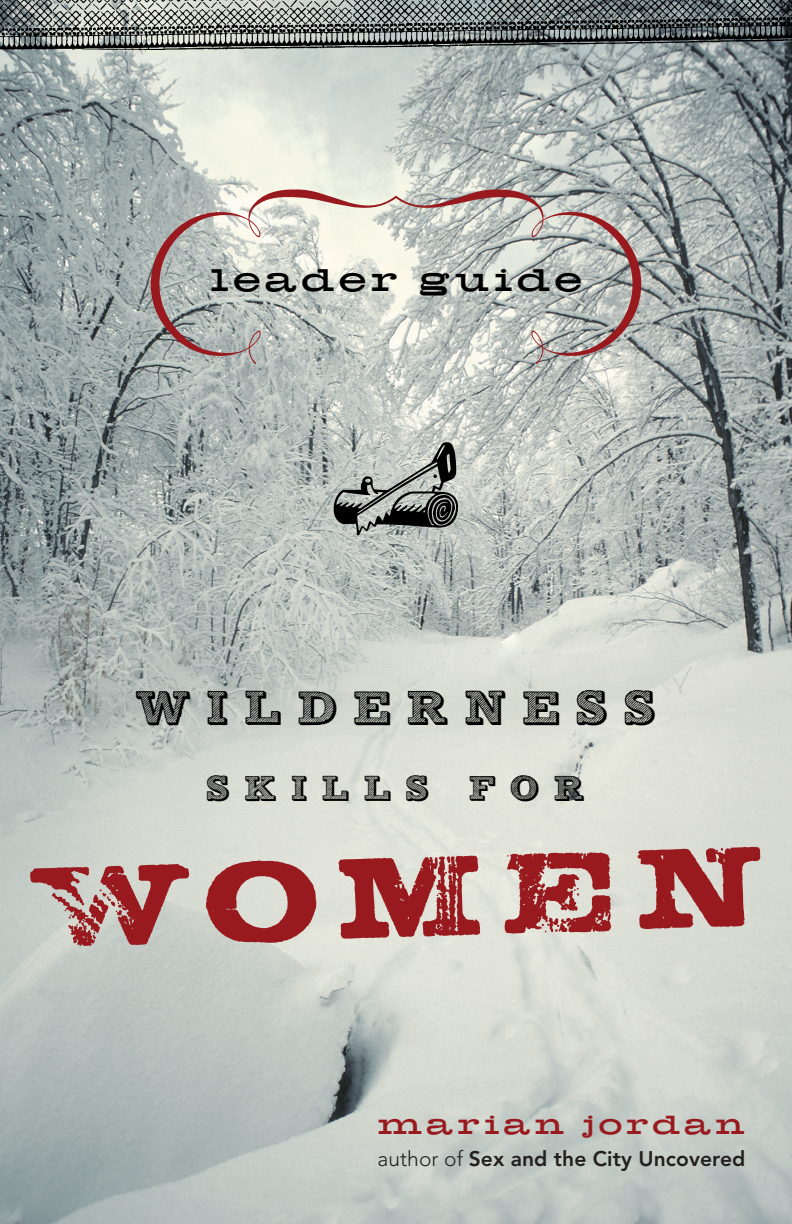
<style>
.page{position:relative;width:792px;height:1224px;background:#fff}
.page>*{position:absolute;margin:0;border:0;box-sizing:border-box;transform-origin:0 0}
.t1{font:111.2px "Chase";color:#981a1e}
.t2{font:110px "Zeit Guys One";color:#000}
.t3{font:49.2px "Archive Kludsky";letter-spacing:.33em;color:#000}
.t4{font:36.2px "Archive Kludsky";letter-spacing:.41em;color:#000}
.t5{font:34px "Hellenic Wide JF";letter-spacing:.135em;color:#000}
.t6{font:28.4px "Hellenic Wide JF";letter-spacing:.15em;color:#981a1e}
.t7{font:800 21px "Avenir";letter-spacing:.005em;color:#231f20}
.s1{font-weight:300}
</style>
<div class="page">
<img style="left:0;top:50px;width:792px;height:1174px">
<img style="left:0;top:0;width:792px;height:50px">
<svg style="left:151px;top:188px;width:490px;height:176px;background:#c1bfba"></svg>
<p class="t5" style="left:211px;top:257px;width:372px">leader guide</p>
<p class="t2" style="left:330px;top:425px;width:133px">z</p>
<p class="t3" style="left:135px;top:690px;width:522px">WILDERNESS</p>
<p class="t4" style="left:207px;top:776px;width:379px">SKILLS FOR</p>
<p class="t1" style="left:24px;top:834px;width:740px;rotate:-2deg">women</p>
<p class="t6" style="left:378px;top:1107px;width:369px">marian jordan</p>
<p class="t7" style="left:377px;top:1147px;width:370px"><span class="s1">author of</span> Sex and the City Uncovered</p>
</div>
